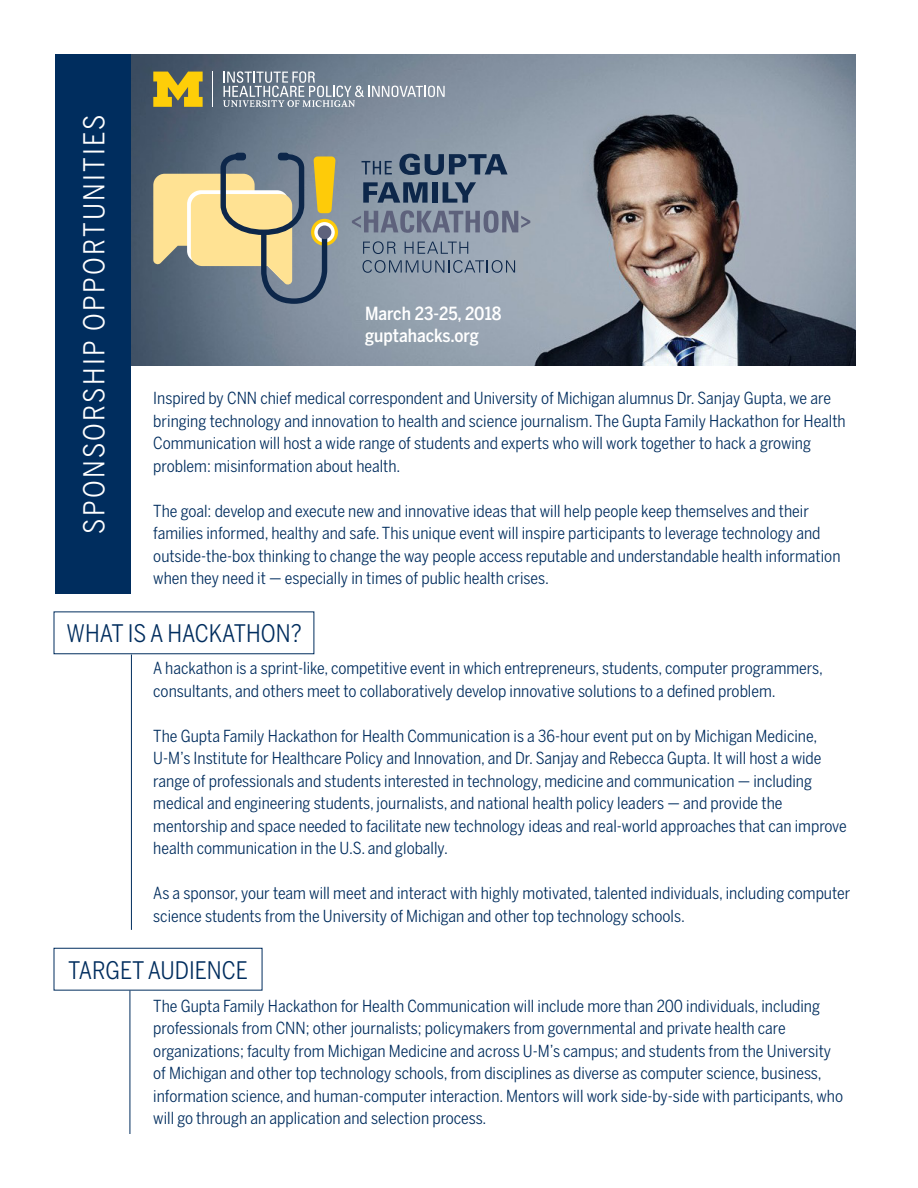
<style>
.page{position:relative;width:918px;height:1188px;background:#fff}
.page>*{position:absolute;margin:0;border:0;box-sizing:border-box;transform-origin:0 0}
.t1{font:28.5px "Benton Sans Cond";letter-spacing:.08em;color:#fff}
.t2{font:24px "Benton Sans Cond";color:#002d5e}
.t3{font:500 18px "Benton Sans Cond";color:#fff}
.t4{font:16.5px/22.5px "Benton Sans Cond";color:#002d5e}
</style>
<div class="page">
<hr style="left:130px;top:991px;width:1px;height:143px;background:#002d5e">
<hr style="left:131px;top:655px;width:1px;height:275px;background:#002d5e">
<img style="left:131px;top:54px;width:724px;height:312px">
<svg style="left:363px;top:241px;width:33px;height:13px"></svg>
<svg style="left:405px;top:242px;width:63px;height:12px"></svg>
<svg style="left:363px;top:260px;width:152px;height:13px;background:#78889a"></svg>
<svg style="left:362px;top:161px;width:30px;height:13px"></svg>
<svg style="left:399px;top:154px;width:109px;height:21px;background:#4f637b"></svg>
<svg style="left:363px;top:182px;width:65px;height:21px"></svg>
<div style="left:432px;top:182px;width:6px;height:21px;background:#0d274a"></div>
<svg style="left:443px;top:182px;width:33px;height:21px"></svg>
<svg style="left:352px;top:210px;width:178px;height:23px;background:#7c8598"></svg>
<svg style="left:153px;top:153px;width:185px;height:151px;background:#a7a387"></svg>
<hr style="left:213px;top:72px;width:1px;height:35px;background:#fff">
<svg style="left:153px;top:72px;width:50px;height:35px;background:#cdad21"></svg>
<svg style="left:223px;top:71px;width:222px;height:36px;background:#8a96a4"></svg>
<div style="left:55px;top:54px;width:76px;height:540px;background:#002d5e"></div>
<p class="t1" style="left:78px;top:534px;width:421px;rotate:-90deg">SPONSORSHIP OPPORTUNITIES</p>
<p class="t3" style="left:365px;top:303px;width:138px">March 23-25, 2018</p>
<p class="t3" style="left:365px;top:325px;width:115px">guptahacks.org</p>
<p class="t4" style="left:153px;top:388px;width:694px">Inspired by CNN chief medical correspondent and University of Michigan alumnus Dr. Sanjay Gupta, we are bringing technology and innovation to health and science journalism. The Gupta Family Hackathon for Health Communication will host a wide range of students and experts who will work together to hack a growing problem: misinformation about health.</p>
<p class="t4" style="left:153px;top:500px;width:689px">The goal: develop and execute new and innovative ideas that will help people keep themselves and their families informed, healthy and safe. This unique event will inspire participants to leverage technology and outside-the-box thinking to change the way people access reputable and understandable health information when they need it — especially in times of public health crises.</p>
<p class="t2" style="left:67px;top:620px;width:237px">WHAT IS A HACKATHON?</p>
<p class="t4" style="left:153px;top:658px;width:671px">A hackathon is a sprint-like, competitive event in which entrepreneurs, students, computer programmers, consultants, and others meet to collaboratively develop innovative solutions to a defined problem.</p>
<p class="t4" style="left:153px;top:725px;width:695px">The Gupta Family Hackathon for Health Communication is a 36-hour event put on by Michigan Medicine, U-M’s Institute for Healthcare Policy and Innovation, and Dr. Sanjay and Rebecca Gupta. It will host a wide range of professionals and students interested in technology, medicine and communication — including medical and engineering students, journalists, and national health policy leaders — and provide the mentorship and space needed to facilitate new technology ideas and real-world approaches that can improve health communication in the U.S. and globally.</p>
<p class="t4" style="left:153px;top:883px;width:699px">As a sponsor, your team will meet and interact with highly motivated, talented individuals, including computer science students from the University of Michigan and other top technology schools.</p>
<p class="t2" style="left:68px;top:956px;width:181px">TARGET AUDIENCE</p>
<p class="t4" style="left:153px;top:995px;width:691px">The Gupta Family Hackathon for Health Communication will include more than 200 individuals, including professionals from CNN; other journalists; policymakers from governmental and private health care organizations; faculty from Michigan Medicine and across U-M’s campus; and students from the University of Michigan and other top technology schools, from disciplines as diverse as computer science, business, information science, and human-computer interaction. Mentors will work side-by-side with participants, who will go through an application and selection process.</p>
</div>
